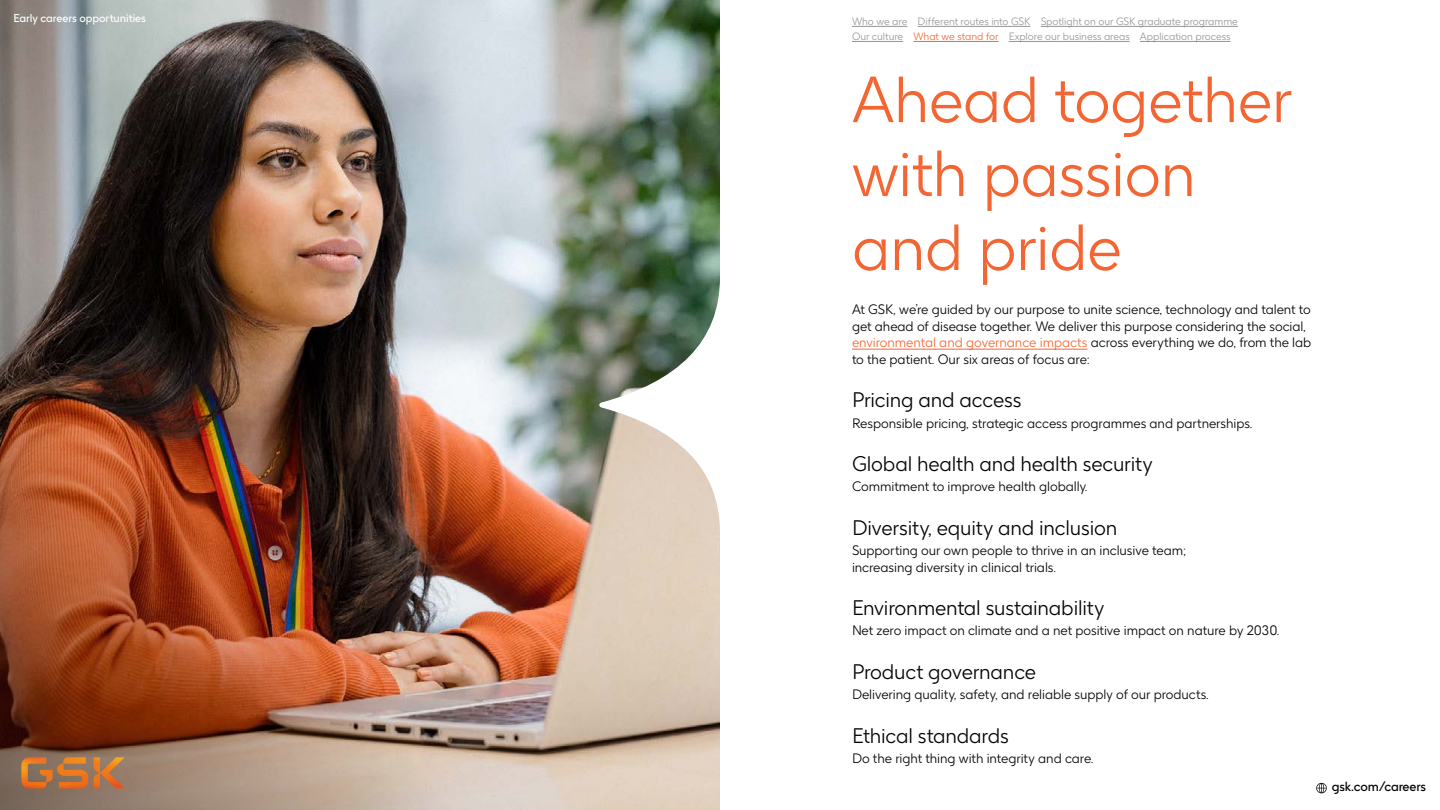
<style>
.page{position:relative;width:1440px;height:810px;background:#fff}
.page>*{position:absolute;margin:0;border:0;box-sizing:border-box;transform-origin:0 0}
.t1{font:300 64.28px/73.9px "GSK Precision";letter-spacing:-.01em;color:#f36633}
.t2{font:300 20.85px "GSK Precision";letter-spacing:-.01em;color:#000}
.t3{font:300 13.5px/16.5px "GSK Precision";letter-spacing:-.005em;color:#000}
.t4{font:13.12px "GSK Precision";letter-spacing:-.01em;color:#000}
.t5{font:11.25px "GSK Precision";letter-spacing:-.005em;color:#fff}
.t6{font:300 10.5px/15.1px "GSK Precision";letter-spacing:-.005em;color:#959595}
.s1{color:#f36633}
</style>
<div class="page">
<img style="left:0;top:0;width:720px;height:810px">
<img style="left:0;top:167px;width:461px;height:643px">
<hr style="left:852px;top:349px;width:236px;height:1px;background:#f36633">
<hr style="left:852px;top:26px;width:55px;height:1px;background:#959595">
<hr style="left:918px;top:26px;width:112px;height:1px;background:#959595">
<hr style="left:1041px;top:26px;width:197px;height:1px;background:#959595">
<hr style="left:852px;top:41px;width:51px;height:1px;background:#959595">
<hr style="left:913px;top:41px;width:85px;height:1px;background:#f36633">
<hr style="left:1009px;top:41px;width:121px;height:1px;background:#959595">
<hr style="left:1140px;top:41px;width:91px;height:1px;background:#959595">
<svg style="left:1316px;top:783px;width:11px;height:10px"></svg>
<svg style="left:94px;top:757px;width:31px;height:31px"></svg>
<svg style="left:21px;top:757px;width:67px;height:31px;background:#ba743e"></svg>
<p class="t5" style="left:13px;top:10px;width:134px">Early careers opportunities</p>
<p class="t6" style="left:852px;top:13px;width:387px">Who we are Different routes into GSK Spotlight on our GSK graduate programme<br>Our culture <span class="s1">What we stand for</span> Explore our business areas Application process</p>
<h1 class="t1" style="left:852px;top:59px;width:442px">Ahead together with passion and pride</h1>
<p class="t3" style="left:852px;top:301px;width:461px">At GSK, we’re guided by our purpose to unite science, technology and talent to get ahead of disease together. We deliver this purpose considering the social, <span class="s1">environmental and governance impacts</span> across everything we do, from the lab to the patient. Our six areas of focus are:</p>
<h2 class="t2" style="left:852px;top:385px;width:171px">Pricing and access</h2>
<p class="t3" style="left:852px;top:414px;width:402px">Responsible pricing, strategic access programmes and partnerships.</p>
<h2 class="t2" style="left:852px;top:449px;width:302px">Global health and health security</h2>
<p class="t3" style="left:852px;top:478px;width:237px">Commitment to improve health globally.</p>
<h2 class="t2" style="left:852px;top:512px;width:267px">Diversity, equity and inclusion</h2>
<p class="t3" style="left:852px;top:541px;width:336px">Supporting our own people to thrive in an inclusive team; increasing diversity in clinical trials.</p>
<h2 class="t2" style="left:852px;top:593px;width:254px">Environmental sustainability</h2>
<p class="t3" style="left:852px;top:622px;width:429px">Net zero impact on climate and a net positive impact on nature by 2030.</p>
<h2 class="t2" style="left:852px;top:656px;width:186px">Product governance</h2>
<p class="t3" style="left:852px;top:685px;width:358px">Delivering quality, safety, and reliable supply of our products.</p>
<h2 class="t2" style="left:852px;top:720px;width:158px">Ethical standards</h2>
<p class="t3" style="left:852px;top:749px;width:243px">Do the right thing with integrity and care.</p>
<p class="t4" style="left:1332px;top:777px;width:96px">gsk.com/careers</p>
</div>
